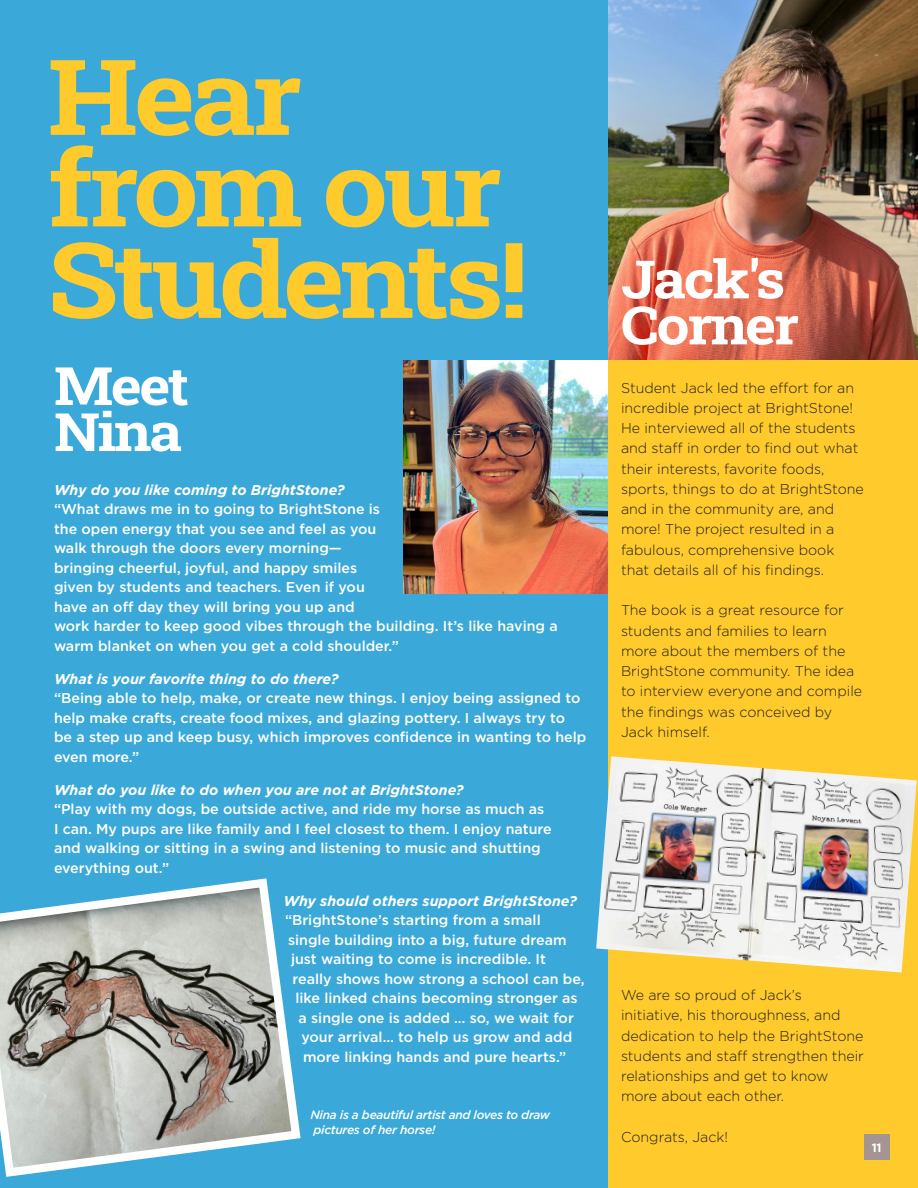
<style>
.page{position:relative;width:918px;height:1188px;background:#fff}
.page>*{position:absolute;margin:0;border:0;box-sizing:border-box;transform-origin:0 0}
.t1{font:105px/91.5px "Roboto Slab";letter-spacing:-.04em;color:#feca2c;scale:1.11 1}
.t2{font:52.8px/46px "Roboto Slab";letter-spacing:-.04em;color:#fff;scale:1.11 1}
.t3{font:500 14.25px/19.5px "Gotham";color:#fff}
.t4{font:300 14.25px/20.2px "Gotham";color:#231f20}
.t5{font:italic 700 14.25px "Gotham";color:#fff}
.t6{font:italic 500 12px/14.4px "Gotham";letter-spacing:-.025em;color:#fff}
.t7{font:700 12px "Gotham";color:#fff}
</style>
<div class="page">
<div style="left:608px;top:0;width:310px;height:1188px;background:#feca2c"></div>
<img style="left:608px;top:0;width:310px;height:360px">
<div style="left:0;top:0;width:608px;height:1188px;background:#3aa8d8"></div>
<div style="left:864px;top:1134px;width:26px;height:26px;background:#a59592"></div>
<img style="left:404px;top:361px;width:204px;height:233px">
<svg style="left:0;top:878px;width:301px;height:299px"></svg>
<img style="left:596px;top:756px;width:321px;height:217px">
<p class="t1" style="left:48px;top:48px;width:434px">Hear from our<br>Students!</p>
<p class="t2" style="left:54px;top:361px;width:123px">Meet<br>Nina</p>
<p class="t5" style="left:54px;top:480px;width:292px">Why do you like coming to BrightStone?</p>
<p class="t3" style="left:54px;top:499px;width:328px">“What draws me in to going to BrightStone is the open energy that you see and feel as you walk through the doors every morning—</p>
<p class="t3" style="left:54px;top:558px;width:505px">bringing cheerful, joyful, and happy smiles<br>given by students and teachers. Even if you<br>have an off day they will bring you up and<br>work harder to keep good vibes through the building. It’s like having a warm blanket on when you get a cold shoulder.”</p>
<p class="t5" style="left:54px;top:669px;width:286px">What is your favorite thing to do there?</p>
<p class="t3" style="left:54px;top:688px;width:534px">“Being able to help, make, or create new things. I enjoy being assigned to help make crafts, create food mixes, and glazing pottery. I always try to be a step up and keep busy, which improves confidence in wanting to help even more.”</p>
<p class="t5" style="left:54px;top:780px;width:411px">What do you like to do when you are not at BrightStone?</p>
<p class="t3" style="left:54px;top:799px;width:499px">“Play with my dogs, be outside active, and ride my horse as much as I can. My pups are like family and I feel closest to them. I enjoy nature and walking or sitting in a swing and listening to music and shutting everything out.”</p>
<p class="t5" style="left:284px;top:891px;width:295px">Why should others support BrightStone?</p>
<p class="t3" style="left:285px;top:910px;width:257px">“BrightStone’s starting from a small</p>
<p class="t3" style="left:288px;top:930px;width:280px">single building into a big, future dream</p>
<p class="t3" style="left:291px;top:949px;width:257px">just waiting to come is incredible. It</p>
<p class="t3" style="left:292px;top:969px;width:294px">really shows how strong a school can be,</p>
<p class="t3" style="left:296px;top:988px;width:284px">like linked chains becoming stronger as</p>
<p class="t3" style="left:298px;top:1008px;width:277px">a single one is added … so, we wait for</p>
<p class="t3" style="left:302px;top:1027px;width:272px">your arrival… to help us grow and add</p>
<p class="t3" style="left:303px;top:1047px;width:265px">more linking hands and pure hearts.”</p>
<p class="t6" style="left:310px;top:1108px;width:241px">Nina is a beautiful artist and loves to draw pictures of her horse!</p>
<p class="t2" style="left:621px;top:255px;width:149px">Jack's</p>
<p class="t2" style="left:621px;top:301px;width:162px">Corner</p>
<p class="t4" style="left:621px;top:377px;width:244px">Student Jack led the effort for an incredible project at BrightStone!<br>He interviewed all of the students and staff in order to find out what their interests, favorite foods, sports, things to do at BrightStone and in the community are, and more! The project resulted in a fabulous, comprehensive book that details all of his findings.</p>
<p class="t4" style="left:621px;top:600px;width:243px">The book is a great resource for students and families to learn more about the members of the<br>BrightStone community. The idea to interview everyone and compile the findings was conceived by<br>Jack himself.</p>
<p class="t4" style="left:621px;top:985px;width:245px">We are so proud of Jack’s initiative, his thoroughness, and dedication to help the BrightStone students and staff strengthen their relationships and get to know more about each other.</p>
<p class="t4" style="left:621px;top:1126px;width:109px">Congrats, Jack!</p>
<p class="t7" style="left:872px;top:1139px;width:11px">11</p>
</div>
